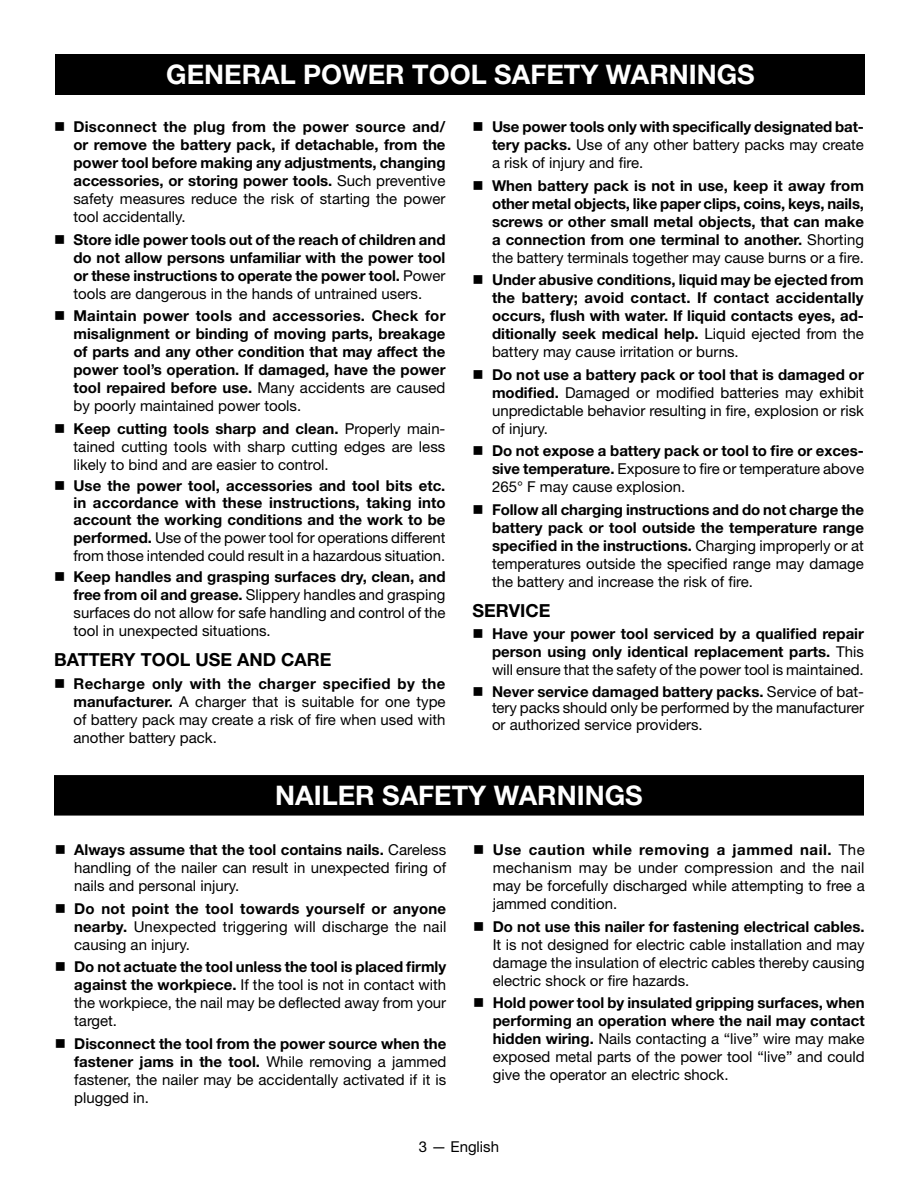
<style>
.page{position:relative;width:918px;height:1188px;background:#fff}
.page>*{position:absolute;margin:0;border:0;box-sizing:border-box;transform-origin:0 0}
.HEADING{font:700 27px "Helvetica Neue LT Std";color:#fff}
.Heading_1{font:700 18px "Helvetica Neue LT Std";color:#000}
.t1{font:700 15px/18px "Helvetica Neue LT Std";color:#000;text-align:justify}
.t2{font:15px/18px "Helvetica Neue LT Std";color:#000;text-align:justify}
.s1{font-weight:400}
.s2{font-weight:700}
</style>
<div class="page">
<div style="left:55px;top:54px;width:810px;height:40px;background:#000"></div>
<div style="left:55px;top:776px;width:808px;height:39px;background:#000"></div>
<div style="left:54px;top:775px;width:810px;height:41px;border:2px solid #000"></div>
<p class="HEADING" style="left:166px;top:58px;width:590px">GENERAL POWER TOOL SAFETY WARNINGS</p>
<p class="t1" style="left:73px;top:118px;width:374px">Disconnect the plug from the power source and/ or remove the battery pack, if detachable, from the power tool before making any adjustments, changing accessories, or storing power tools. <span class="s1">Such preventive safety measures reduce the risk of starting the power tool accidentally.</span></p>
<p class="t1" style="left:73px;top:230px;width:374px">Store idle power tools out of the reach of children and do not allow persons unfamiliar with the power tool or these instructions to operate the power tool. <span class="s1">Power tools are dangerous in the hands of untrained users.</span></p>
<p class="t1" style="left:73px;top:307px;width:374px">Maintain power tools and accessories. Check for misalignment or binding of moving parts, breakage of parts and any other condition that may affect the power tool’s operation. If damaged, have the power tool repaired before use. <span class="s1">Many accidents are caused by poorly maintained power tools.</span></p>
<p class="t2" style="left:73px;top:419px;width:374px"><span class="s2">Keep cutting tools sharp and clean.</span> Properly main&shy;tained cutting tools with sharp cutting edges are less likely to bind and are easier to control.</p>
<p class="t1" style="left:73px;top:477px;width:374px;line-height:17.4px">Use the power tool, accessories and tool bits etc. in accordance with these instructions, taking into account the working conditions and the work to be performed. <span class="s1">Use of the power tool for operations different from those intended could result in a hazardous situation.</span></p>
<p class="t2" style="left:74px;top:568px;width:373px"><span class="s2">Keep handles and grasping surfaces dry, clean, and free from oil and grease.</span> Slippery handles and grasping surfaces do not allow for safe handling and control of the tool in unexpected situations.</p>
<p class="Heading_1" style="left:54px;top:649px;width:279px">BATTERY TOOL USE AND CARE</p>
<p class="t2" style="left:73px;top:674px;width:374px"><span class="s2">Recharge only with the charger specified by the manufacturer.</span> A charger that is suitable for one type of battery pack may create a risk of fire when used with another battery pack.</p>
<p class="t1" style="left:492px;top:118px;width:374px">Use power tools only with specifically designated bat&shy;tery packs. <span class="s1">Use of any other battery packs may create a risk of injury and fire.</span></p>
<p class="t1" style="left:492px;top:176px;width:374px">When battery pack is not in use, keep it away from other metal objects, like paper clips, coins, keys, nails, screws or other small metal objects, that can make a connection from one terminal to another. <span class="s1">Shorting the battery terminals together may cause burns or a fire.</span></p>
<p class="t1" style="left:492px;top:271px;width:374px">Under abusive conditions, liquid may be ejected from the battery; avoid contact. If contact accidentally occurs, flush with water. If liquid contacts eyes, ad&shy;ditionally seek medical help. <span class="s1">Liquid ejected from the battery may cause irritation or burns.</span></p>
<p class="t2" style="left:492px;top:365px;width:373px"><span class="s2">Do not use a battery pack or tool that is damaged or modified.</span> Damaged or modified batteries may exhibit unpredictable behavior resulting in fire, explosion or risk of injury.</p>
<p class="t1" style="left:492px;top:442px;width:374px">Do not expose a battery pack or tool to fire or exces&shy;sive temperature. <span class="s1">Exposure to fire or temperature above 265° F may cause explosion.</span></p>
<p class="t1" style="left:492px;top:500px;width:374px">Follow all charging instructions and do not charge the battery pack or tool outside the temperature range specified in the instructions. <span class="s1">Charging improperly or at temperatures outside the specified range may damage the battery and increase the risk of fire.</span></p>
<p class="Heading_1" style="left:472px;top:599px;width:80px">SERVICE</p>
<p class="t1" style="left:492px;top:625px;width:373px">Have your power tool serviced by a qualified repair person using only identical replacement parts. <span class="s1">This will ensure that the safety of the power tool is maintained.</span></p>
<p class="t2" style="left:492px;top:683px;width:374px;line-height:16.8px"><span class="s2">Never service damaged battery packs.</span> Service of bat&shy;tery packs should only be performed by the manufacturer or authorized service providers.</p>
<p class="HEADING" style="left:275px;top:779px;width:369px">NAILER SAFETY WARNINGS</p>
<p class="t2" style="left:74px;top:841px;width:374px"><span class="s2">Always assume that the tool contains nails.</span> Careless handling of the nailer can result in unexpected firing of nails and personal injury.</p>
<p class="t2" style="left:74px;top:899px;width:374px"><span class="s2">Do not point the tool towards yourself or anyone nearby.</span> Unexpected triggering will discharge the nail causing an injury.</p>
<p class="t2" style="left:74px;top:958px;width:374px"><span class="s2">Do not actuate the tool unless the tool is placed firmly against the workpiece.</span> If the tool is not in contact with the workpiece, the nail may be deflected away from your target.</p>
<p class="t2" style="left:74px;top:1034px;width:374px"><span class="s2">Disconnect the tool from the power source when the fastener jams in the tool.</span> While removing a jammed fastener, the nailer may be accidentally activated if it is plugged in.</p>
<p class="t2" style="left:493px;top:841px;width:374px"><span class="s2">Use caution while removing a jammed nail.</span> The mechanism may be under compression and the nail may be forcefully discharged while attempting to free a jammed condition.</p>
<p class="t2" style="left:493px;top:917px;width:374px"><span class="s2">Do not use this nailer for fastening electrical cables.<br></span>It is not designed for electric cable installation and may damage the insulation of electric cables thereby causing electric shock or fire hazards.</p>
<p class="t2" style="left:493px;top:994px;width:374px"><span class="s2">Hold power tool by insulated gripping surfaces, when performing an operation where the nail may contact hidden wiring.</span> Nails contacting a “live” wire may make exposed metal parts of the power tool “live” and could give the operator an electric shock.</p>
<p class="t2" style="left:419px;top:1138px;width:82px">3 — English</p>
</div>
